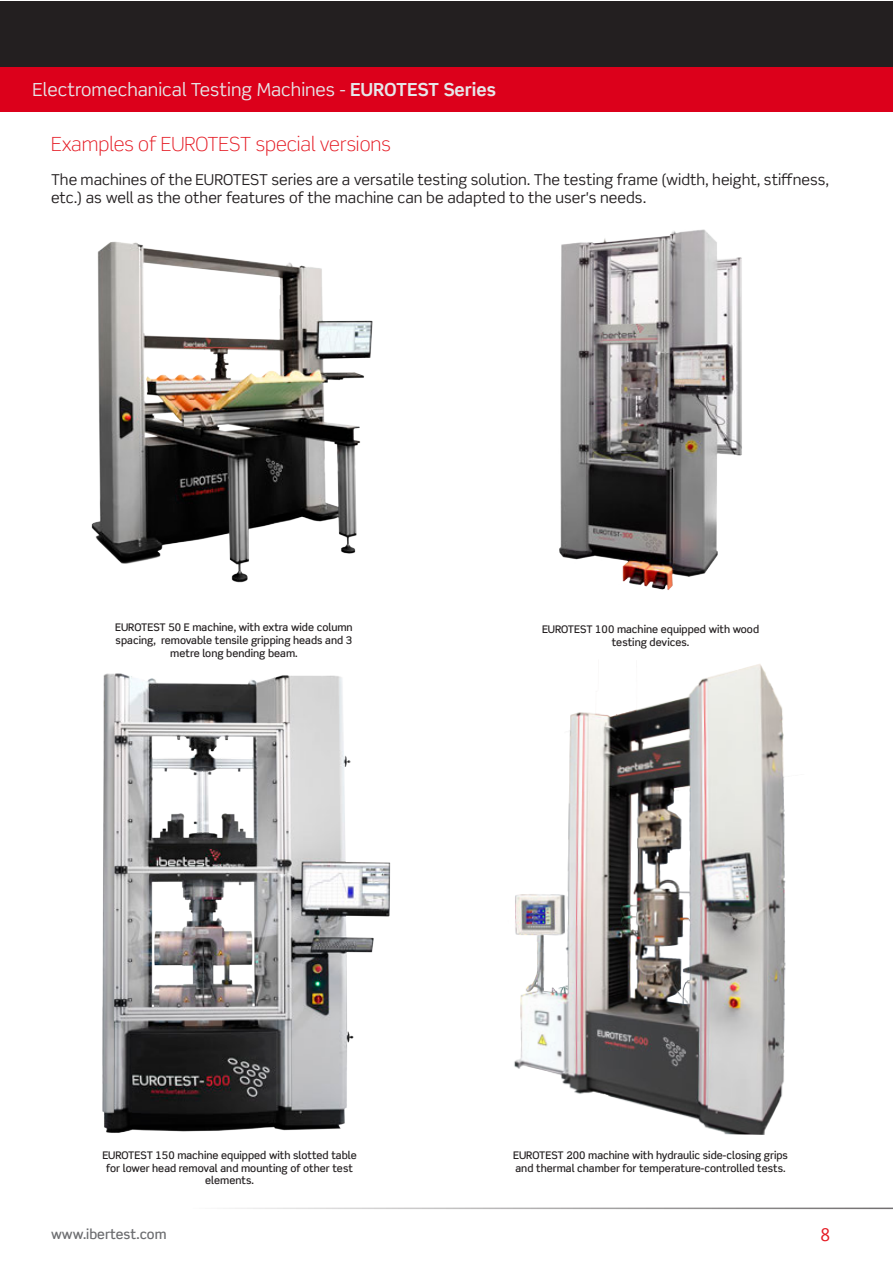
<style>
.page{position:relative;width:893px;height:1263px;background:#fff}
.page>*{position:absolute;margin:0;border:0;box-sizing:border-box;transform-origin:0 0}
.t1{font:300 19.5px "Scene Std";color:#e51a23}
.t2{font:18px "Scene Std";color:#e6e7e9}
.t3{font:18px "Myanmar Text";color:#e51a23}
.t4{font:15px/18px "Scene Std";color:#231f20}
.t5{font:500 13.5px "Scene Std";color:#6c6d70}
.t6{font:500 10.5px/12.6px "Scene Std";color:#231f20;text-align:center}
.s1{font-weight:700}
</style>
<div class="page">
<div style="left:0;top:1px;width:893px;height:94px;background:#231f20"></div>
<hr style="left:192px;top:1207px;width:701px;height:2px;background:#231f20">
<div style="left:0;top:67px;width:893px;height:45px;background:#dc001b"></div>
<img style="left:91px;top:241px;width:282px;height:342px">
<img style="left:514px;top:664px;width:272px;height:471px">
<img style="left:102px;top:673px;width:289px;height:460px">
<img style="left:559px;top:229px;width:183px;height:361px">
<h2 class="t2" style="left:33px;top:78px;width:465px">Electromechanical Testing Machines - <span class="s1">EUROTEST Series</span></h2>
<h1 class="t1" style="left:51px;top:133px;width:341px">Examples of EUROTEST special versions</h1>
<h3 class="t4" style="left:51px;top:171px;width:780px">The machines of the EUROTEST series are a versatile testing solution. The testing frame (width, height, stiffness, etc.) as well as the other features of the machine can be adapted to the user's needs.</h3>
<p class="t6" style="left:115px;top:621px;width:239px">EUROTEST 50 E machine, with extra wide column spacing, removable tensile gripping heads and 3 metre long bending beam.</p>
<p class="t6" style="left:542px;top:623px;width:219px">EUROTEST 100 machine equipped with wood testing devices.</p>
<p class="t6" style="left:102px;top:1149px;width:256px">EUROTEST 150 machine equipped with slotted table for lower head removal and mounting of other test elements.</p>
<p class="t6" style="left:513px;top:1149px;width:276px;text-align:left">EUROTEST 200 machine with hydraulic side-closing grips and thermal chamber for temperature-controlled tests.</p>
<p class="t5" style="left:51px;top:1226px;width:117px">www.ibertest.com</p>
<h2 class="t3" style="left:820px;top:1224px;width:11px">8</h2>
</div>
